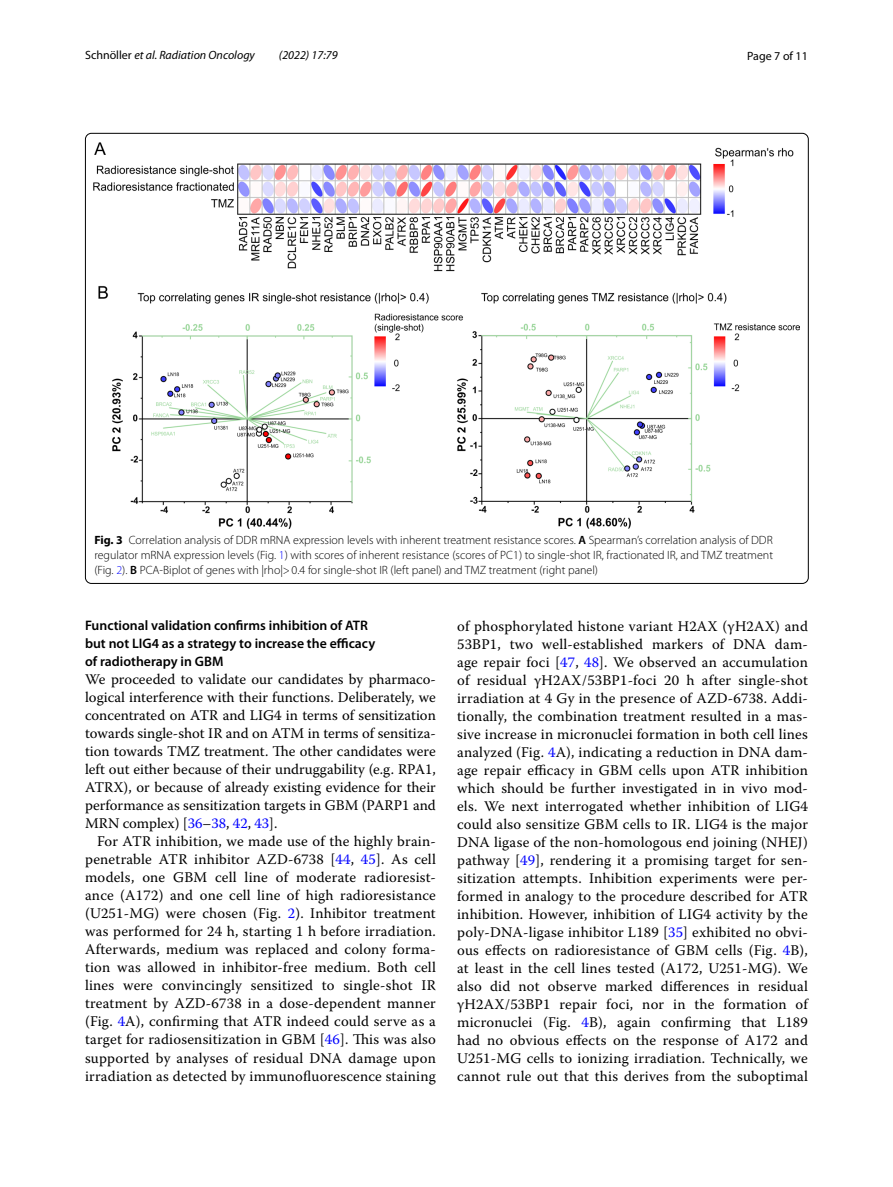
<style>
.page{position:relative;width:893px;height:1187px;background:#fff}
.page>*{position:absolute;margin:0;border:0;box-sizing:border-box;transform-origin:0 0}
.t1{font:14.7px/18px "Warnock Pro";letter-spacing:.015em;color:#000;text-align:justify}
.t2{font:600 13.8px/18px "Myriad Pro";color:#000}
.t3{font:300 12px/15px "Myriad Pro";color:#000;text-align:justify}
.t4{font:italic 12px "Myriad Pro";color:#000}
.t5{font:12px "Myriad Pro";color:#000}
.s1{font-style:normal}
.s2{font-weight:700}
.s3{font-weight:600}
.s4{color:#00f}
</style>
<div class="page">
<img style="left:94px;top:142px;width:706px;height:386px">
<p class="t4" style="left:85px;top:48px;width:171px"><span class="s1">Schnöller</span> et al. Radiation Oncology</p>
<p class="t4" style="left:279px;top:48px;width:60px">(2022) 17:79</p>
<p class="t5" style="left:747px;top:48px;width:62px">Page 7 of 11</p>
<p class="t3" style="left:94px;top:532px;width:680px"><span class="s2">Fig. 3</span> Correlation analysis of DDR mRNA expression levels with inherent treatment resistance scores. <span class="s3">A</span> Spearman’s correlation analysis of DDR regulator mRNA expression levels (Fig. <span class="s4">1</span>) with scores of inherent resistance (scores of PC1) to single-shot IR, fractionated IR, and TMZ treatment (Fig. <span class="s4">2</span>). <span class="s3">B</span> PCA-Biplot of genes with |rho|&gt;0.4 for single-shot IR (left panel) and TMZ treatment (right panel)</p>
<p class="t2" style="left:85px;top:616px;width:292px">Functional validation confirms inhibition of ATR but not LIG4 as a strategy to increase the efficacy of radiotherapy in GBM</p>
<p class="t1" style="left:85px;top:670px;width:352px">We proceeded to validate our candidates by pharmaco&shy;logical interference with their functions. Deliberately, we concentrated on ATR and LIG4 in terms of sensitization towards single-shot IR and on ATM in terms of sensitiza&shy;tion towards TMZ treatment. The other candidates were left out either because of their undruggability (e.g. RPA1, ATRX), or because of already existing evidence for their performance as sensitization targets in GBM (PARP1 and MRN complex) [<span class="s4">36</span>–<span class="s4">38</span>, <span class="s4">42</span>, <span class="s4">43</span>].</p>
<p class="t1" style="left:85px;top:832px;width:352px;text-indent:12px">For ATR inhibition, we made use of the highly brain&shy;penetrable ATR inhibitor AZD-6738 [<span class="s4">44</span>, <span class="s4">45</span>]. As cell models, one GBM cell line of moderate radioresist&shy;ance (A172) and one cell line of high radioresistance (U251-MG) were chosen (Fig. <span class="s4">2</span>). Inhibitor treatment was performed for 24 h, starting 1 h before irradiation.<br>Afterwards, medium was replaced and colony forma&shy;tion was allowed in inhibitor-free medium. Both cell lines were convincingly sensitized to single-shot IR treatment by AZD-6738 in a dose-dependent manner (Fig. <span class="s4">4</span>A), confirming that ATR indeed could serve as a target for radiosensitization in GBM [<span class="s4">46</span>]. This was also supported by analyses of residual DNA damage upon irradiation as detected by immunofluorescence staining</p>
<p class="t1" style="left:457px;top:616px;width:352px">of phosphorylated histone variant H2AX (γH2AX) and 53BP1, two well-established markers of DNA dam&shy;age repair foci [<span class="s4">47</span>, <span class="s4">48</span>]. We observed an accumulation of residual γH2AX/53BP1-foci 20 h after single-shot irradiation at 4 Gy in the presence of AZD-6738. Addi&shy;tionally, the combination treatment resulted in a mas&shy;sive increase in micronuclei formation in both cell lines analyzed (Fig. <span class="s4">4</span>A), indicating a reduction in DNA dam&shy;age repair efficacy in GBM cells upon ATR inhibition which should be further investigated in in vivo mod&shy;els. We next interrogated whether inhibition of LIG4 could also sensitize GBM cells to IR. LIG4 is the major DNA ligase of the non-homologous end joining (NHEJ) pathway [<span class="s4">49</span>], rendering it a promising target for sen&shy;sitization attempts. Inhibition experiments were per&shy;formed in analogy to the procedure described for ATR inhibition. However, inhibition of LIG4 activity by the poly-DNA-ligase inhibitor L189 [<span class="s4">35</span>] exhibited no obvi&shy;ous effects on radioresistance of GBM cells (Fig. <span class="s4">4</span>B), at least in the cell lines tested (A172, U251-MG). We also did not observe marked differences in residual γH2AX/53BP1 repair foci, nor in the formation of micronuclei (Fig. <span class="s4">4</span>B), again confirming that L189 had no obvious effects on the response of A172 and U251-MG cells to ionizing irradiation. Technically, we cannot rule out that this derives from the suboptimal</p>
</div>
